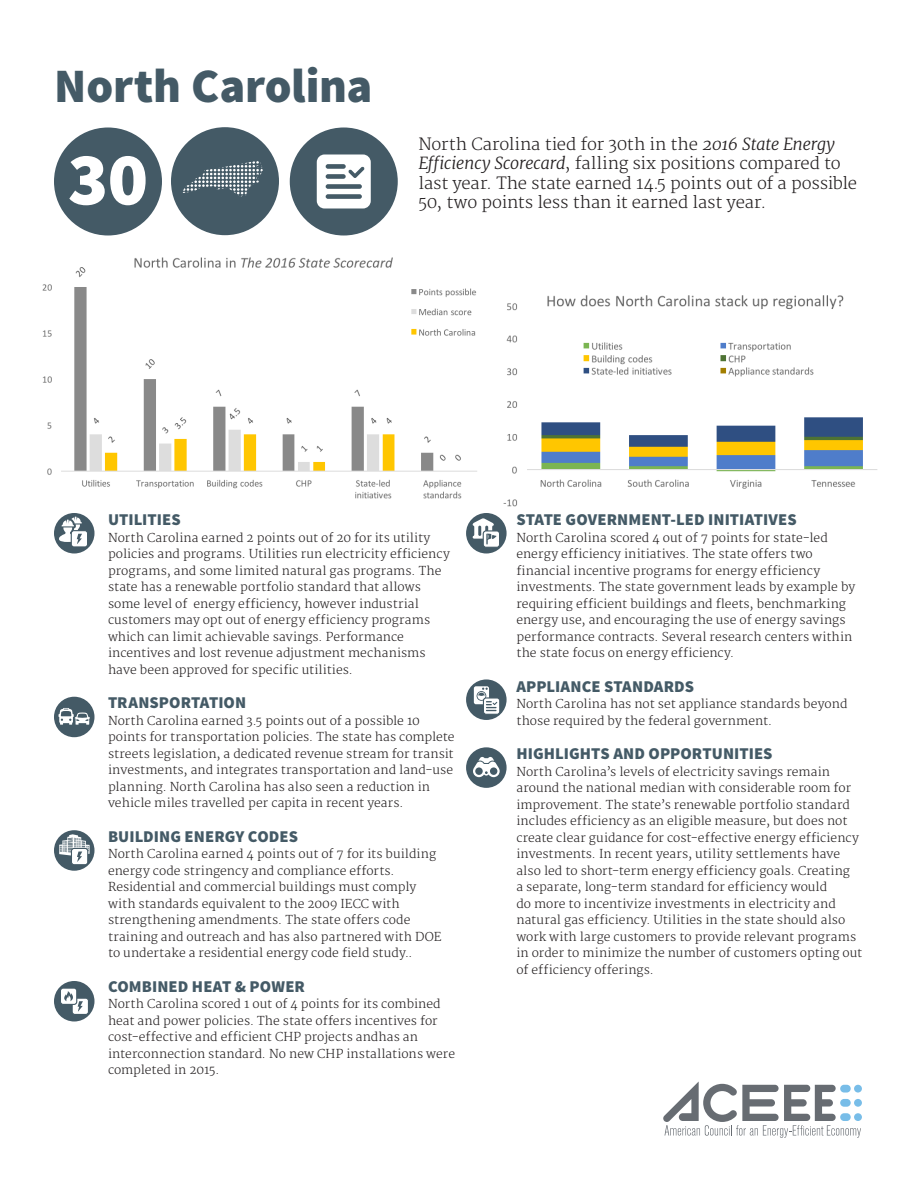
<style>
.page{position:relative;width:918px;height:1188px;background:#fff}
.page>*{position:absolute;margin:0;border:0;box-sizing:border-box;transform-origin:0 0}
.Header_1{font:900 75px "Source Sans Pro";color:#fff}
.Header_1-2{font:900 48px "Source Sans Pro";letter-spacing:-.005em;color:#445a66}
.Header_-_Callout{font:300 16.5px/19.5px "Merriweather";letter-spacing:-.01em;color:#231f20}
.Sub-Header_1{font:900 16.5px "Source Sans Pro";letter-spacing:.005em;color:#445a66}
.Body_Text{font:300 12px/16.5px "Merriweather";letter-spacing:.005em;color:#231f20}
.s1{font-style:italic}
</style>
<div class="page">
<img style="left:501px;top:295px;width:377px;height:229px">
<div style="left:171px;top:127px;width:108px;height:108px;background:#445a66;border-radius:50%"></div>
<svg style="left:183px;top:161px;width:75px;height:35px"></svg>
<div style="left:290px;top:128px;width:108px;height:108px;background:#445a66;border-radius:50%"></div>
<svg style="left:317px;top:155px;width:54px;height:54px;background:#d4d9dc"></svg>
<svg style="left:663px;top:1081px;width:198px;height:57px"></svg>
<div style="left:54px;top:128px;width:108px;height:108px;background:#445a66;border-radius:50%"></div>
<div style="left:54px;top:513px;width:41px;height:41px;background:#445a66;border-radius:50%"></div>
<svg style="left:59px;top:517px;width:29px;height:31px"></svg>
<div style="left:54px;top:697px;width:41px;height:40px;background:#445a66;border-radius:50%"></div>
<svg style="left:59px;top:708px;width:31px;height:17px"></svg>
<div style="left:54px;top:830px;width:40px;height:41px;background:#445a66;border-radius:50%"></div>
<svg style="left:59px;top:834px;width:31px;height:31px"></svg>
<div style="left:54px;top:981px;width:40px;height:41px;background:#445a66;border-radius:50%"></div>
<svg style="left:61px;top:988px;width:27px;height:26px"></svg>
<div style="left:466px;top:513px;width:41px;height:41px;background:#445a66;border-radius:50%"></div>
<svg style="left:473px;top:518px;width:27px;height:29px"></svg>
<div style="left:466px;top:679px;width:41px;height:41px;background:#445a66;border-radius:50%"></div>
<svg style="left:474px;top:686px;width:26px;height:29px"></svg>
<div style="left:466px;top:747px;width:41px;height:41px;background:#445a66;border-radius:50%"></div>
<svg style="left:473px;top:757px;width:27px;height:20px"></svg>
<img style="left:42px;top:257px;width:435px;height:242px">
<p class="Header_1-2" style="left:54px;top:55px;width:320px">North Carolina</p>
<p class="Header_1" style="left:68px;top:131px;width:82px">30</p>
<p class="Header_-_Callout" style="left:418px;top:135px;width:440px">North Carolina tied for 30th in the <span class="s1">2016 State Energy Efficiency Scorecard</span>, falling six positions compared to last year. The state earned 14.5 points out of a possible 50, two points less than it earned last year.</p>
<p class="Sub-Header_1" style="left:108px;top:509px;width:74px">UTILITIES</p>
<p class="Body_Text" style="left:108px;top:530px;width:343px">North Carolina earned 2 points out of 20 for its utility policies and programs. Utilities run electricity efficiency programs, and some limited natural gas programs. The state has a renewable portfolio standard that allows some level of energy efficiency, however industrial customers may opt out of energy efficiency programs which can limit achievable savings. Performance incentives and lost revenue adjustment mechanisms have been approved for specific utilities.</p>
<p class="Sub-Header_1" style="left:108px;top:692px;width:140px">TRANSPORTATION</p>
<p class="Body_Text" style="left:108px;top:713px;width:348px">North Carolina earned 3.5 points out of a possible 10 points for transportation policies. The state has complete streets legislation, a dedicated revenue stream for transit investments, and integrates transportation and land-use planning. North Carolina has also seen a reduction in vehicle miles travelled per capita in recent years.</p>
<p class="Sub-Header_1" style="left:108px;top:826px;width:192px">BUILDING ENERGY CODES</p>
<p class="Body_Text" style="left:108px;top:846px;width:335px">North Carolina earned 4 points out of 7 for its building energy code stringency and compliance efforts.<br>Residential and commercial buildings must comply with standards equivalent to the 2009 IECC with strengthening amendments. The state offers code training and outreach and has also partnered with DOE to undertake a residential energy code field study..</p>
<p class="Sub-Header_1" style="left:108px;top:976px;width:199px">COMBINED HEAT &amp; POWER</p>
<p class="Body_Text" style="left:108px;top:996px;width:349px">North Carolina scored 1 out of 4 points for its combined heat and power policies. The state offers incentives for cost-effective and efficient CHP projects andhas an interconnection standard. No new CHP installations were completed in 2015.</p>
<p class="Sub-Header_1" style="left:516px;top:509px;width:282px">STATE GOVERNMENT-LED INITIATIVES</p>
<p class="Body_Text" style="left:516px;top:530px;width:340px">North Carolina scored 4 out of 7 points for state-led energy efficiency initiatives. The state offers two financial incentive programs for energy efficiency investments. The state government leads by example by requiring efficient buildings and fleets, benchmarking energy use, and encouraging the use of energy savings performance contracts. Several research centers within the state focus on energy efficiency.</p>
<p class="Sub-Header_1" style="left:516px;top:676px;width:179px">APPLIANCE STANDARDS</p>
<p class="Body_Text" style="left:516px;top:696px;width:333px">North Carolina has not set appliance standards beyond those required by the federal government.</p>
<p class="Sub-Header_1" style="left:516px;top:743px;width:258px">HIGHLIGHTS AND OPPORTUNITIES</p>
<p class="Body_Text" style="left:516px;top:764px;width:347px">North Carolina’s levels of electricity savings remain around the national median with considerable room for improvement. The state’s renewable portfolio standard includes efficiency as an eligible measure, but does not create clear guidance for cost-effective energy efficiency investments. In recent years, utility settlements have also led to short-term energy efficiency goals. Creating<br>a separate, long-term standard for efficiency would<br>do more to incentivize investments in electricity and natural gas efficiency. Utilities in the state should also work with large customers to provide relevant programs in order to minimize the number of customers opting out of efficiency offerings.</p>
</div>
